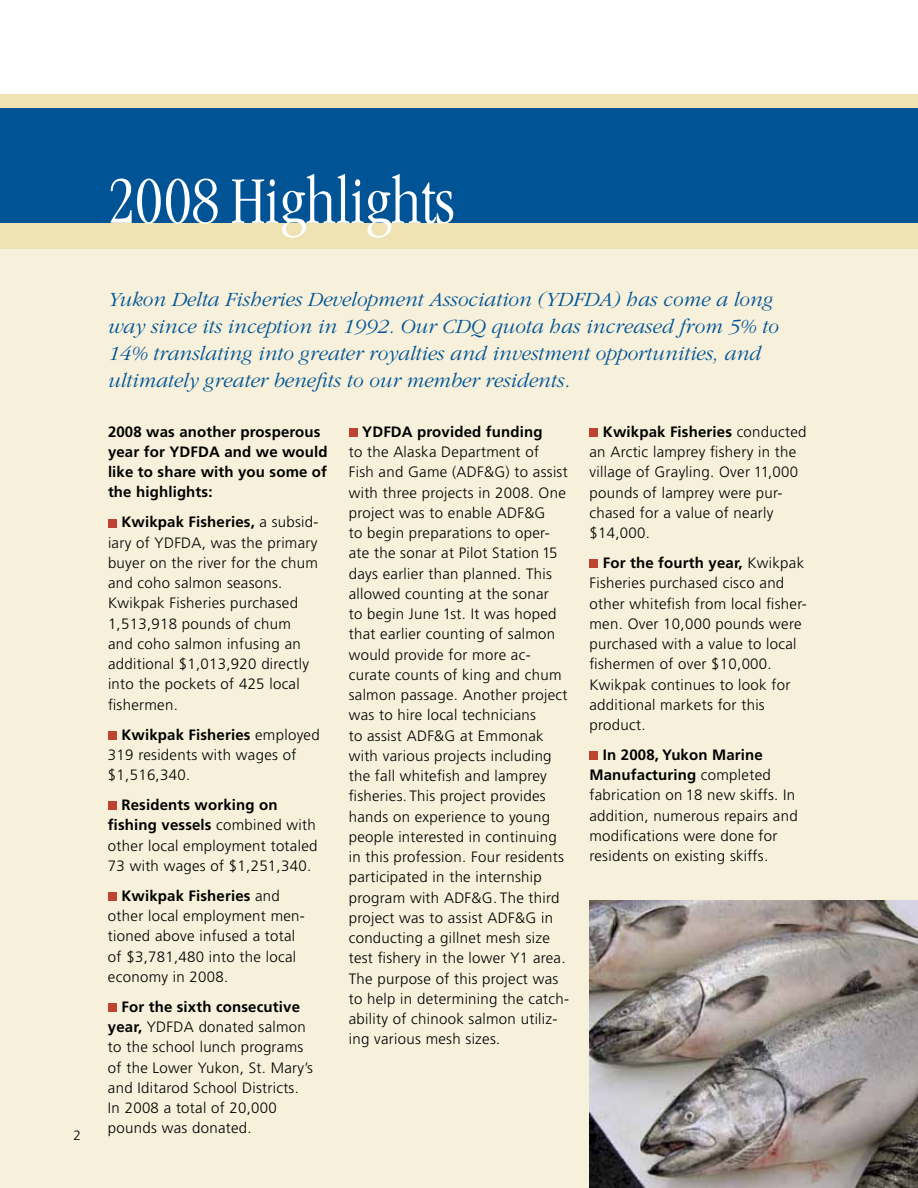
<style>
.page{position:relative;width:918px;height:1188px;background:#fff}
.page>*{position:absolute;margin:0;border:0;box-sizing:border-box;transform-origin:0 0}
.t1{font:300 condensed 69px "Garamond";letter-spacing:-.01em;color:#fff}
.t2{font:italic 300 21px/27px "Garamond";color:#005496}
.t3{font:300 15px/20.2px "Frutiger";letter-spacing:.02em;color:#000}
.t4{font:700 15px/20.2px "Frutiger";letter-spacing:.01em;color:#000}
.t5{font:300 13.5px "Frutiger";color:#000}
.s1{font-weight:700}
</style>
<div class="page">
<div style="left:0;top:245px;width:918px;height:943px;background:#f7f1db"></div>
<div style="left:0;top:94px;width:918px;height:155px;background:#efe3b3"></div>
<div style="left:0;top:108px;width:918px;height:115px;background:#005496"></div>
<div style="left:108px;top:519px;width:9px;height:8px;background:#bf4331"></div>
<div style="left:108px;top:731px;width:9px;height:9px;background:#bf4331"></div>
<div style="left:108px;top:801px;width:9px;height:9px;background:#bf4331"></div>
<div style="left:108px;top:892px;width:9px;height:9px;background:#bf4331"></div>
<div style="left:108px;top:1003px;width:9px;height:9px;background:#bf4331"></div>
<div style="left:349px;top:428px;width:8px;height:9px;background:#bf4331"></div>
<div style="left:590px;top:428px;width:8px;height:9px;background:#bf4331"></div>
<div style="left:590px;top:559px;width:8px;height:9px;background:#bf4331"></div>
<div style="left:590px;top:751px;width:8px;height:9px;background:#bf4331"></div>
<img style="left:590px;top:900px;width:328px;height:288px">
<p class="t5" style="left:73px;top:1128px;width:9px">2</p>
<h1 class="t1" style="left:108px;top:164px;width:348px">2008 Highlights</h1>
<p class="t2" style="left:108px;top:286px;width:672px">Yukon Delta Fisheries Development Association (YDFDA) has come a long way since its inception in 1992. Our CDQ quota has increased from 5% to 14% translating into greater royalties and investment opportunities, and ultimately greater benefits to our member residents.</p>
<p class="t4" style="left:108px;top:421px;width:221px">2008 was another prosperous year for YDFDA and we would like to share with you some of the highlights:</p>
<p class="t3" style="left:108px;top:512px;width:212px;text-indent:13px"><span class="s1">Kwikpak Fisheries,</span> a subsid&shy;iary of YDFDA, was the primary buyer on the river for the chum and coho salmon seasons.<br>Kwikpak Fisheries purchased<br>1,513,918 pounds of chum and coho salmon infusing an additional $1,013,920 directly into the pockets of 425 local fishermen.</p>
<p class="t3" style="left:108px;top:724px;width:213px;text-indent:13px"><span class="s1">Kwikpak Fisheries</span> employed<br>319 residents with wages of $1,516,340.</p>
<p class="t3" style="left:108px;top:795px;width:211px;text-indent:13px"><span class="s1">Residents working on fishing vessels</span> combined with other local employment totaled<br>73 with wages of $1,251,340.</p>
<p class="t3" style="left:108px;top:886px;width:198px;text-indent:13px"><span class="s1">Kwikpak Fisheries</span> and other local employment men&shy;tioned above infused a total of $3,781,480 into the local economy in 2008.</p>
<p class="t3" style="left:108px;top:996px;width:207px;text-indent:13px"><span class="s1">For the sixth consecutive year,</span> YDFDA donated salmon to the school lunch programs of the Lower Yukon, St. Mary’s and Iditarod School Districts.<br>In 2008 a total of 20,000 pounds was donated.</p>
<p class="t4" style="left:362px;top:421px;width:182px">YDFDA provided funding</p>
<p class="t3" style="left:349px;top:442px;width:222px">to the Alaska Department of<br>Fish and Game (ADF&amp;G) to assist with three projects in 2008. One project was to enable ADF&amp;G<br>to begin preparations to oper&shy;ate the sonar at Pilot Station 15 days earlier than planned. This allowed counting at the sonar<br>to begin June 1st. It was hoped that earlier counting of salmon would provide for more ac&shy;curate counts of king and chum salmon passage. Another project was to hire local technicians<br>to assist ADF&amp;G at Emmonak with various projects including the fall whitefish and lamprey fisheries. This project provides hands on experience to young people interested in continuing in this profession. Four residents participated in the internship program with ADF&amp;G. The third project was to assist ADF&amp;G in conducting a gillnet mesh size test fishery in the lower Y1 area.<br>The purpose of this project was to help in determining the catch&shy;ability of chinook salmon utiliz&shy;ing various mesh sizes.</p>
<p class="t3" style="left:589px;top:421px;width:219px;text-indent:13px"><span class="s1">Kwikpak Fisheries</span> conducted an Arctic lamprey fishery in the village of Grayling. Over 11,000 pounds of lamprey were pur&shy;chased for a value of nearly $14,000.</p>
<p class="t3" style="left:589px;top:553px;width:219px;text-indent:13px"><span class="s1">For the fourth year,</span> Kwikpak<br>Fisheries purchased cisco and other whitefish from local fisher&shy;men. Over 10,000 pounds were purchased with a value to local fishermen of over $10,000.<br>Kwikpak continues to look for additional markets for this product.</p>
<p class="t3" style="left:589px;top:745px;width:210px;text-indent:13px"><span class="s1">In 2008, Yukon Marine<br>Manufacturing</span> completed fabrication on 18 new skiffs. In addition, numerous repairs and modifications were done for residents on existing skiffs.</p>
</div>
